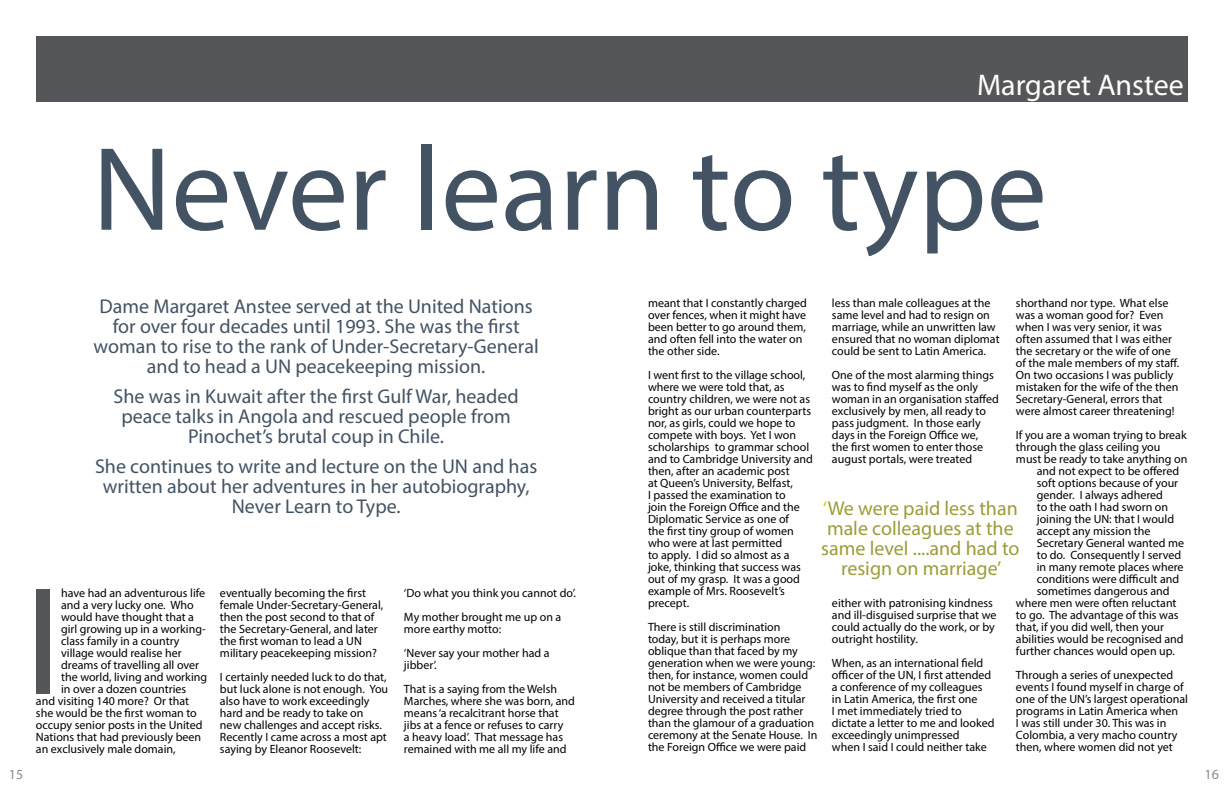
<style>
.page{position:relative;width:1224px;height:792px;background:#fff}
.page>*{position:absolute;margin:0;border:0;box-sizing:border-box;transform-origin:0 0}
.t1{font:154.4px "Myriad Pro";color:#55565a}
.t2{font:120px "Myriad Pro";color:#435363}
.t3{font:30px "Myriad Pro";color:#fffef9}
.t4{font:20px/20px "Myriad Pro";color:#435363;text-align:center}
.t5{font:20px/20px "Myriad Pro";color:#9c9c39;text-align:center}
.t6{font:14px "Myriad Pro";color:#8a8c8e}
.t7{font:12px/12px "Myriad Pro";color:#000}
.s1{color:#c4d600}
</style>
<div class="page">
<div style="left:36px;top:36px;width:548px;height:66px;background:#55565a"></div>
<div style="left:576px;top:36px;width:612px;height:66px;background:#55565a"></div>
<h3 class="t3" style="left:977px;top:67px;width:209px">Margaret Anstee</h3>
<h2 class="t2" style="left:92px;top:115px;width:956px">Never learn to type</h2>
<h3 class="t4" style="left:94px;top:296px;width:447px">Dame Margaret Anstee served at the United Nations for over four decades until 1993. She was the first woman to rise to the rank of Under-Secretary-General and to head a UN peacekeeping mission.</h3>
<h3 class="t4" style="left:114px;top:386px;width:407px">She was in Kuwait after the first Gulf War, headed peace talks in Angola and rescued people from<br>Pinochet’s brutal coup in Chile.</h3>
<h3 class="t4" style="left:95px;top:456px;width:444px">She continues to write and lecture on the UN and has written about her adventures in her autobiography,<br>Never Learn to Type.</h3>
<h1 class="t1" style="left:24px;top:546px;width:38px">I</h1>
<p class="t7" style="left:61px;top:587px;width:146px">have had an adventurous life</p>
<p class="t7" style="left:61px;top:599px;width:134px">and a very lucky one. Who</p>
<p class="t7" style="left:61px;top:611px;width:134px">would have thought that a</p>
<p class="t7" style="left:61px;top:623px;width:146px">girl growing up in a working-</p>
<p class="t7" style="left:61px;top:635px;width:120px">class family in a country</p>
<p class="t7" style="left:61px;top:647px;width:122px">village would realise her</p>
<p class="t7" style="left:61px;top:659px;width:139px">dreams of travelling all over</p>
<p class="t7" style="left:61px;top:671px;width:148px">the world, living and working</p>
<p class="t7" style="left:61px;top:683px;width:127px">in over a dozen countries</p>
<p class="t7" style="left:36px;top:695px;width:155px">and visiting 140 more? Or that</p>
<p class="t7" style="left:36px;top:707px;width:162px">she would be the first woman to</p>
<p class="t7" style="left:36px;top:719px;width:168px">occupy senior posts in the United</p>
<p class="t7" style="left:36px;top:731px;width:167px">Nations that had previously been</p>
<p class="t7" style="left:36px;top:743px;width:141px">an exclusively male domain,</p>
<p class="t7" style="left:220px;top:587px;width:165px">eventually becoming the first female Under-Secretary-General, then the post second to that of the Secretary-General, and later the first woman to lead a UN military peacekeeping mission?</p>
<p class="t7" style="left:220px;top:671px;width:170px">I certainly needed luck to do that, but luck alone is not enough. You also have to work exceedingly hard and be ready to take on<br>new challenges and accept risks.<br>Recently I came across a most apt saying by Eleanor Roosevelt:</p>
<p class="t7" style="left:404px;top:581px;width:173px;line-height:24px">‘Do what you think you cannot do’.<br>My mother brought me up on a</p>
<p class="t7" style="left:404px;top:617px;width:147px;line-height:24px">more earthy motto:<br>‘Never say your mother had a</p>
<p class="t7" style="left:404px;top:653px;width:155px;line-height:24px">jibber’.<br>That is a saying from the Welsh</p>
<p class="t7" style="left:404px;top:695px;width:172px">Marches, where she was born, and means ‘a recalcitrant horse that jibs at a fence or refuses to carry<br>a heavy load’. That message has remained with me all my life and</p>
<p class="t7" style="left:648px;top:297px;width:161px">meant that I constantly charged over fences, when it might have been better to go around them, and often fell into the water on the other side.</p>
<p class="t7" style="left:648px;top:369px;width:166px">I went first to the village school, where we were told that, as country children, we were not as bright as our urban counterparts nor, as girls, could we hope to compete with boys. Yet I won scholarships to grammar school and to Cambridge University and then, after an academic post<br>at Queen’s University, Belfast,<br>I passed the examination to<br>join the Foreign Office and the<br>Diplomatic Service as one of<br>the first tiny group of women who were at last permitted<br>to apply. I did so almost as a joke, thinking that success was out of my grasp. It was a good example of Mrs. Roosevelt’s precept.</p>
<p class="t7" style="left:648px;top:621px;width:171px">There is still discrimination<br>today, but it is perhaps more oblique than that faced by my generation when we were young: then, for instance, women could not be members of Cambridge<br>University and received a titular degree through the post rather than the glamour of a graduation ceremony at the Senate House. In the Foreign Office we were paid</p>
<p class="t7" style="left:832px;top:297px;width:169px">less than male colleagues at the same level and had to resign on marriage, while an unwritten law ensured that no woman diplomat could be sent to Latin America.</p>
<p class="t7" style="left:832px;top:369px;width:168px">One of the most alarming things was to find myself as the only woman in an organisation staffed exclusively by men, all ready to pass judgment. In those early days in the Foreign Office we,<br>the first women to enter those august portals, were treated</p>
<p class="t7" style="left:1016px;top:297px;width:165px">shorthand nor type. What else was a woman good for? Even when I was very senior, it was often assumed that I was either the secretary or the wife of one of the male members of my staff.<br>On two occasions I was publicly mistaken for the wife of the then<br>Secretary-General, errors that were almost career threatening!</p>
<p class="t7" style="left:1016px;top:429px;width:172px">If you are a woman trying to break</p>
<p class="t7" style="left:1016px;top:441px;width:146px">through the glass ceiling you</p>
<p class="t7" style="left:1016px;top:453px;width:173px">must be ready to take anything on</p>
<p class="t7" style="left:1037px;top:465px;width:144px">and not expect to be offered</p>
<p class="t7" style="left:1037px;top:477px;width:143px">soft options because of your</p>
<p class="t7" style="left:1037px;top:489px;width:128px">gender. I always adhered</p>
<p class="t7" style="left:1037px;top:501px;width:133px">to the oath I had sworn on</p>
<p class="t7" style="left:1037px;top:513px;width:139px">joining the UN: that I would</p>
<p class="t7" style="left:1037px;top:525px;width:115px">accept any mission the</p>
<p class="t7" style="left:1037px;top:537px;width:149px">Secretary General wanted me</p>
<p class="t7" style="left:1037px;top:549px;width:146px">to do. Consequently I served</p>
<p class="t7" style="left:1037px;top:561px;width:148px">in many remote places where</p>
<p class="t7" style="left:1037px;top:573px;width:144px">conditions were difficult and</p>
<p class="t7" style="left:1037px;top:585px;width:134px">sometimes dangerous and</p>
<p class="t7" style="left:1016px;top:597px;width:162px">where men were often reluctant</p>
<p class="t7" style="left:1016px;top:609px;width:164px">to go. The advantage of this was</p>
<p class="t7" style="left:1016px;top:621px;width:150px">that, if you did well, then your</p>
<p class="t7" style="left:1016px;top:633px;width:169px">abilities would be recognised and</p>
<p class="t7" style="left:1016px;top:645px;width:160px">further chances would open up.</p>
<p class="t7" style="left:1016px;top:669px;width:174px">Through a series of unexpected events I found myself in charge of one of the UN’s largest operational programs in Latin America when<br>I was still under 30. This was in<br>Colombia, a very macho country then, where women did not yet</p>
<h3 class="t5" style="left:821px;top:498px;width:200px"><span class="s1">‘</span>We were paid less than male colleagues at the same level ....and had to resign on marriage’</h3>
<p class="t7" style="left:832px;top:597px;width:166px">either with patronising kindness and ill-disguised surprise that we could actually do the work, or by outright hostility.</p>
<p class="t7" style="left:832px;top:657px;width:164px">When, as an international field officer of the UN, I first attended a conference of my colleagues in Latin America, the first one<br>I met immediately tried to dictate a letter to me and looked exceedingly unimpressed<br>when I said I could neither take</p>
<p class="t6" style="left:9px;top:766px;width:16px">15</p>
<p class="t6" style="left:1205px;top:766px;width:16px">16</p>
</div>
